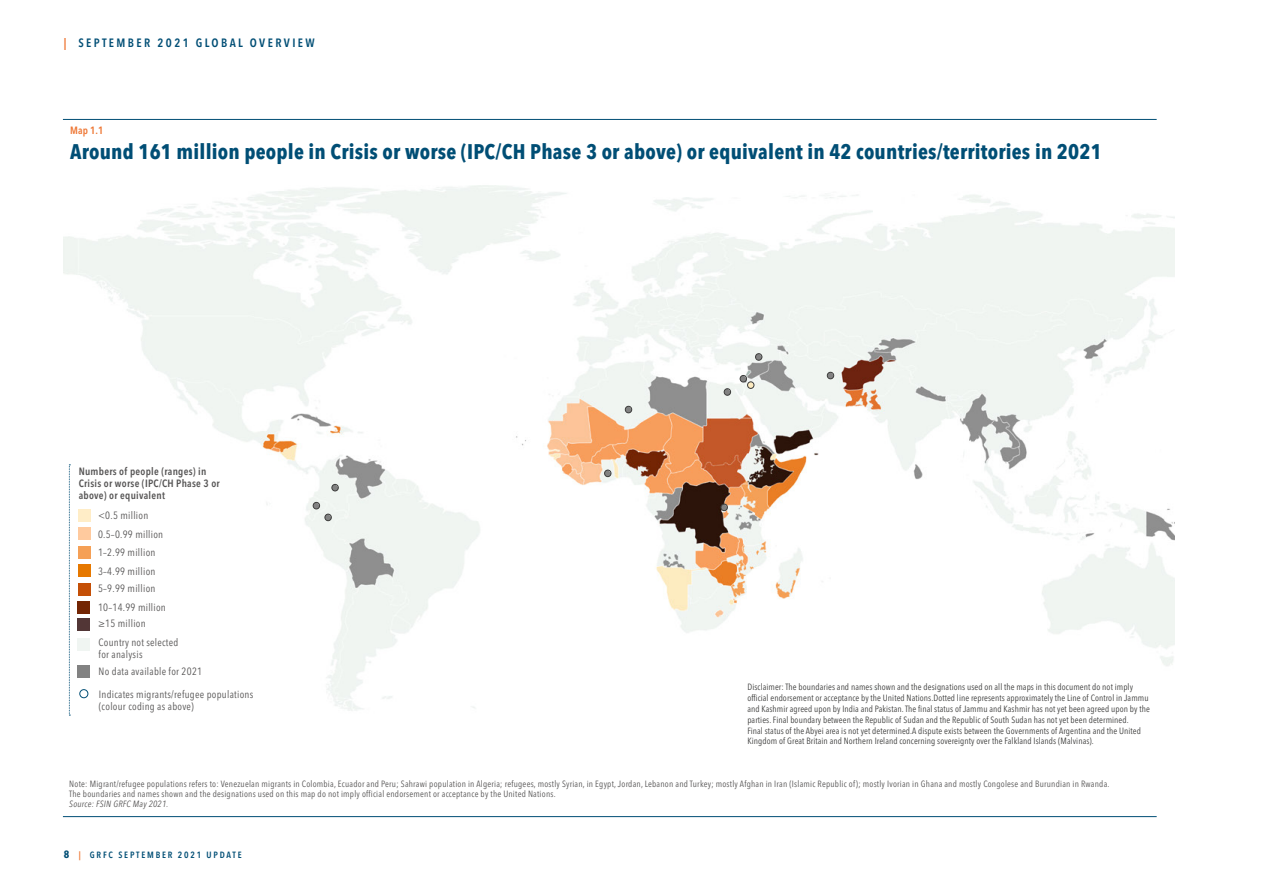
<style>
.page{position:relative;width:1263px;height:893px;background:#fff}
.page>*{position:absolute;margin:0;border:0;box-sizing:border-box;transform-origin:0 0}
.t1{font:700 condensed 21px "Avenir Next LT Pro";letter-spacing:.01em;color:#004e75}
.t2{font:600 condensed 12px "Avenir Next LT Pro";letter-spacing:.2em;color:#004e75}
.t3{font:condensed 10.5px/12px "Avenir Next LT Pro";letter-spacing:.025em;color:#555454}
.t4{font:600 condensed 10.5px/12px "Avenir Next LT Pro";letter-spacing:.025em;color:#555454}
.t5{font:600 condensed 10.5px "Avenir Next LT Pro";color:#ee7633}
.t6{font:condensed 9px/10.8px "Avenir Next LT Pro";letter-spacing:.01em;color:#3c3c3b}
.t7{font:condensed 9px/9.8px "Avenir Next LT Pro";letter-spacing:.025em;color:#555454}
.t8{font:600 condensed 9px "Avenir Next LT Pro";letter-spacing:.2em;color:#004e75}
.t9{font:italic condensed 9px "Avenir Next LT Pro";letter-spacing:.025em;color:#555454}
.s1{color:#ee7633}
.s2{font-weight:700;font-size:10.5px}
</style>
<div class="page">
<img style="left:64px;top:185px;width:1110px;height:531px">
<hr style="left:63px;top:816px;width:1094px;height:1px;background:#004e75">
<hr style="left:63px;top:119px;width:1094px;height:1px;background:#004e75">
<div style="left:71px;top:607px;width:91px;height:90px;background:#fff"></div>
<div style="left:78px;top:509px;width:12px;height:13px;background:#ffedc7"></div>
<div style="left:78px;top:527px;width:12px;height:13px;background:#ffca9e"></div>
<div style="left:78px;top:564px;width:12px;height:13px;background:#e67800"></div>
<div style="left:78px;top:546px;width:12px;height:13px;background:#f5a056"></div>
<div style="left:78px;top:583px;width:12px;height:13px;background:#c44f06"></div>
<div style="left:78px;top:601px;width:12px;height:13px;background:#732503"></div>
<div style="left:78px;top:619px;width:12px;height:12px;background:#523636"></div>
<div style="left:78px;top:638px;width:12px;height:13px;background:#f0f5f2"></div>
<svg style="left:69px;top:464px;width:1px;height:252px"></svg>
<div style="left:77px;top:665px;width:13px;height:13px;background:#828282"></div>
<div style="left:80px;top:689px;width:8px;height:9px;border:1px solid #004e75;border-radius:50%"></div>
<svg style="left:332px;top:484px;width:7px;height:7px"></svg>
<div style="left:332px;top:484px;width:6px;height:7px;border:1px solid #3c3c3b;border-radius:50%"></div>
<svg style="left:313px;top:502px;width:19px;height:19px"></svg>
<div style="left:325px;top:514px;width:6px;height:7px;border:1px solid #3c3c3b;border-radius:50%"></div>
<svg style="left:625px;top:406px;width:7px;height:7px"></svg>
<div style="left:625px;top:406px;width:7px;height:7px;border:1px solid #3c3c3b;border-radius:50%"></div>
<svg style="left:724px;top:389px;width:7px;height:6px"></svg>
<div style="left:724px;top:388px;width:7px;height:7px;border:1px solid #3c3c3b;border-radius:50%"></div>
<svg style="left:755px;top:354px;width:7px;height:6px"></svg>
<div style="left:755px;top:353px;width:7px;height:7px;border:1px solid #3c3c3b;border-radius:50%"></div>
<svg style="left:827px;top:372px;width:7px;height:7px"></svg>
<div style="left:827px;top:372px;width:7px;height:7px;border:1px solid #3c3c3b;border-radius:50%"></div>
<svg style="left:604px;top:470px;width:7px;height:7px"></svg>
<div style="left:604px;top:470px;width:7px;height:7px;border:1px solid #3c3c3b;border-radius:50%"></div>
<div style="left:747px;top:382px;width:7px;height:7px;border:1px solid #3c3c3b;border-radius:50%"></div>
<svg style="left:721px;top:504px;width:7px;height:7px"></svg>
<div style="left:721px;top:504px;width:7px;height:7px;border:1px solid #3c3c3b;border-radius:50%"></div>
<svg style="left:740px;top:375px;width:14px;height:13px"></svg>
<div style="left:740px;top:375px;width:7px;height:7px;border:1px solid #3c3c3b;border-radius:50%"></div>
<h2 class="t2" style="left:64px;top:36px;width:253px"><span class="s1">|</span> SEPTEMBER 2021 GLOBAL OVERVIEW</h2>
<p class="t5" style="left:70px;top:124px;width:35px">Map 1.1</p>
<h1 class="t1" style="left:70px;top:139px;width:1033px">Around 161 million people in Crisis or worse (IPC/CH Phase 3 or above) or equivalent in 42 countries/territories in 2021</h1>
<p class="t4" style="left:79px;top:465px;width:143px">Numbers of people (ranges) in<br>Crisis or worse (IPC/CH Phase 3 or above) or equivalent</p>
<p class="t3" style="left:98px;top:506px;width:67px;line-height:18.3px">&lt;0.5 million<br>0.5–0.99 million</p>
<p class="t3" style="left:98px;top:565px;width:59px">3–4.99 million</p>
<p class="t3" style="left:98px;top:599px;width:69px;line-height:16.6px">10–14.99 million ≥15 million</p>
<p class="t3" style="left:98px;top:547px;width:59px">1–2.99 million</p>
<p class="t3" style="left:98px;top:583px;width:59px">5–9.99 million</p>
<p class="t3" style="left:99px;top:637px;width:81px">Country not selected for analysis</p>
<p class="t3" style="left:99px;top:688px;width:156px">Indicates migrants/refugee populations (colour coding as above)</p>
<p class="t3" style="left:99px;top:665px;width:105px">No data available for 2021</p>
<p class="t6" style="left:747px;top:682px;width:404px">Disclaimer: The boundaries and names shown and the designations used on all the maps in this document do not imply official endorsement or acceptance by the United Nations.Dotted line represents approximately the Line of Control in Jammu and Kashmir agreed upon by India and Pakistan. The final status of Jammu and Kashmir has not yet been agreed upon by the parties. Final boundary between the Republic of Sudan and the Republic of South Sudan has not yet been determined.<br>Final status of the Abyei area is not yet determined.A dispute exists between the Governments of Argentina and the United Kingdom of Great Britain and Northern Ireland concerning sovereignty over the Falkland Islands (Malvinas).</p>
<p class="t7" style="left:69px;top:779px;width:1042px">Note: Migrant/refugee populations refers to: Venezuelan migrants in Colombia, Ecuador and Peru; Sahrawi population in Algeria; refugees, mostly Syrian, in Egypt, Jordan, Lebanon and Turkey; mostly Afghan in Iran (Islamic Republic of); mostly Ivorian in Ghana and mostly Congolese and Burundian in Rwanda.<br>The boundaries and names shown and the designations used on this map do not imply official endorsement or acceptance by the United Nations.</p>
<p class="t9" style="left:69px;top:798px;width:101px">Source: FSIN GRFC May 2021.</p>
<p class="t8" style="left:64px;top:850px;width:179px"><span class="s2">8</span> <span class="s1">|</span> GRFC SEPTEMBER 2021 UPDATE</p>
</div>
